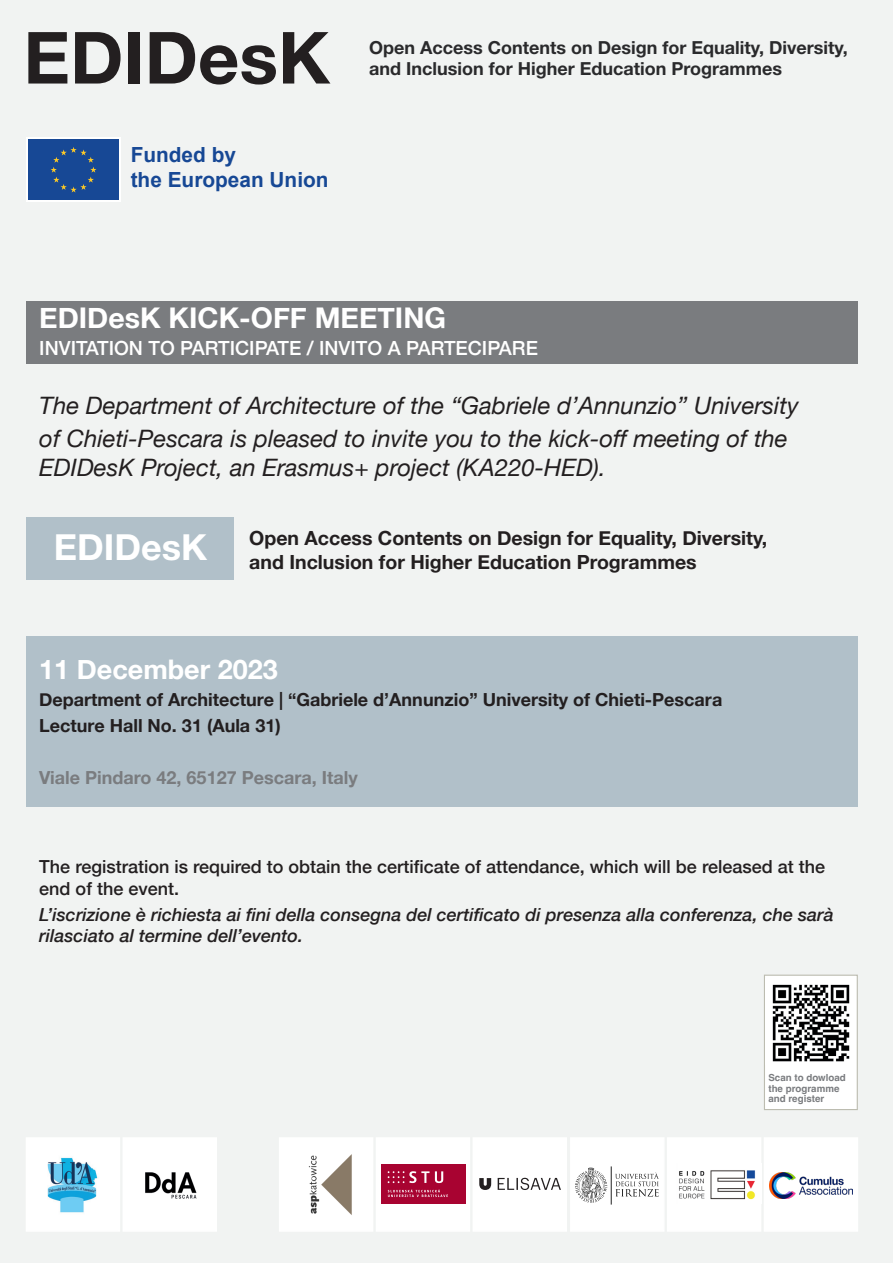
<style>
.page{position:relative;width:893px;height:1263px;background:#f1f3f2}
.page>*{position:absolute;margin:0;border:0;box-sizing:border-box;transform-origin:0 0}
.t1{font:700 72px "Helvetica Neue LT Std";color:#231f20}
.t2{font:700 36px "Helvetica Neue LT Std";color:#fff}
.t3{font:700 28.5px "Helvetica Neue";color:#fff}
.t4{font:700 27px "Helvetica Neue";color:#fff}
.t5{font:italic 24px/33.3px "Helvetica Neue";color:#231f20}
.t6{font:700 20.85px/25px "Arial";color:#174895}
.t7{font:700 19.5px/24px "Helvetica Neue";color:#231f20}
.t8{font:500 19.5px "Helvetica Neue";color:#fff}
.t9{font:italic 500 18px/21.6px "Helvetica Neue";color:#231f20}
.t10{font:500 18px/21.6px "Helvetica Neue";color:#231f20}
.t11{font:700 18px/26.1px "Helvetica Neue";color:#231f20}
.t12{font:700 18px/21px "Helvetica Neue LT Std";color:#2a2a2c}
.t13{font:700 18px "Helvetica Neue";color:#7a7c7f}
.t14{font:700 9.75px/10.5px "Helvetica";color:#7a7c7f}
</style>
<div class="page">
<div style="left:26px;top:138px;width:95px;height:64px;background:linear-gradient(to right,#fff,#fff)"></div>
<div style="left:28px;top:140px;width:91px;height:60px;background:#174895"></div>
<svg style="left:51px;top:147px;width:46px;height:45px"></svg>
<div style="left:764px;top:975px;width:94px;height:135px;background:#fff;border:1px solid #bcbcb0"></div>
<img style="left:772px;top:984px;width:78px;height:78px">
<div style="left:26px;top:301px;width:832px;height:62px;background:#7a7c7f"></div>
<div style="left:26px;top:517px;width:208px;height:62px;background:#b1c0c9"></div>
<div style="left:26px;top:637px;width:831px;height:170px;background:#b1c0c9"></div>
<div style="left:279px;top:1137px;width:94px;height:95px;background:#fff"></div>
<div style="left:376px;top:1137px;width:94px;height:95px;background:#fff"></div>
<div style="left:26px;top:1137px;width:94px;height:95px;background:#fff"></div>
<div style="left:123px;top:1137px;width:94px;height:95px;background:#fff"></div>
<div style="left:473px;top:1137px;width:94px;height:95px;background:#fff"></div>
<div style="left:570px;top:1137px;width:94px;height:95px;background:#fff"></div>
<div style="left:667px;top:1137px;width:94px;height:95px;background:#fff"></div>
<div style="left:764px;top:1137px;width:94px;height:95px;background:#fff"></div>
<img style="left:679px;top:1164px;width:82px;height:39px">
<img style="left:295px;top:1154px;width:73px;height:76px">
<svg style="left:575px;top:1166px;width:84px;height:38px"></svg>
<img style="left:769px;top:1172px;width:84px;height:27px">
<img style="left:47px;top:1157px;width:51px;height:56px">
<div style="left:381px;top:1164px;width:84px;height:40px;background:#a80331"></div>
<svg style="left:388px;top:1171px;width:41px;height:12px"></svg>
<svg style="left:435px;top:1171px;width:8px;height:12px"></svg>
<svg style="left:388px;top:1189px;width:60px;height:8px"></svg>
<svg style="left:479px;top:1178px;width:12px;height:12px"></svg>
<svg style="left:498px;top:1178px;width:63px;height:12px"></svg>
<img style="left:145px;top:1172px;width:52px;height:27px">
<h1 class="t1" style="left:23px;top:13px;width:308px">EDIDesK</h1>
<p class="t12" style="left:369px;top:37px;width:480px">Open Access Contents on Design for Equality, Diversity, and Inclusion for Higher Education Programmes</p>
<p class="t6" style="left:131px;top:143px;width:199px">Funded by<br>the European Union</p>
<p class="t3" style="left:39px;top:295px;width:408px">EDIDesK KICK-OFF MEETING</p>
<p class="t8" style="left:39px;top:332px;width:500px">INVITATION TO PARTICIPATE / INVITO A PARTECIPARE</p>
<p class="t5" style="left:39px;top:390px;width:761px">The Department of Architecture of the “Gabriele d’Annunzio” University of Chieti-Pescara is pleased to invite you to the kick-off meeting of the</p>
<p class="t5" style="left:39px;top:452px;width:568px">EDIDesK Project, an Erasmus+ project (KA220-HED).</p>
<h2 class="t2" style="left:54px;top:525px;width:155px">EDIDesK</h2>
<p class="t7" style="left:249px;top:526px;width:519px">Open Access Contents on Design for Equality, Diversity, and Inclusion for Higher Education Programmes</p>
<p class="t4" style="left:39px;top:649px;width:240px">11 December 2023</p>
<p class="t11" style="left:39px;top:686px;width:684px">Department of Architecture | “Gabriele d’Annunzio” University of Chieti-Pescara<br>Lecture Hall No. 31 (Aula 31)</p>
<p class="t13" style="left:39px;top:763px;width:320px">Viale Pindaro 42, 65127 Pescara, Italy</p>
<p class="t10" style="left:39px;top:854px;width:787px">The registration is required to obtain the certificate of attendance, which will be released at the end of the event.</p>
<p class="t9" style="left:39px;top:902px;width:796px">L’iscrizione è richiesta ai fini della consegna del certificato di presenza alla conferenza, che sarà rilasciato al termine dell’evento.</p>
<p class="t14" style="left:768px;top:1074px;width:79px">Scan to dowload the programme and register</p>
</div>
